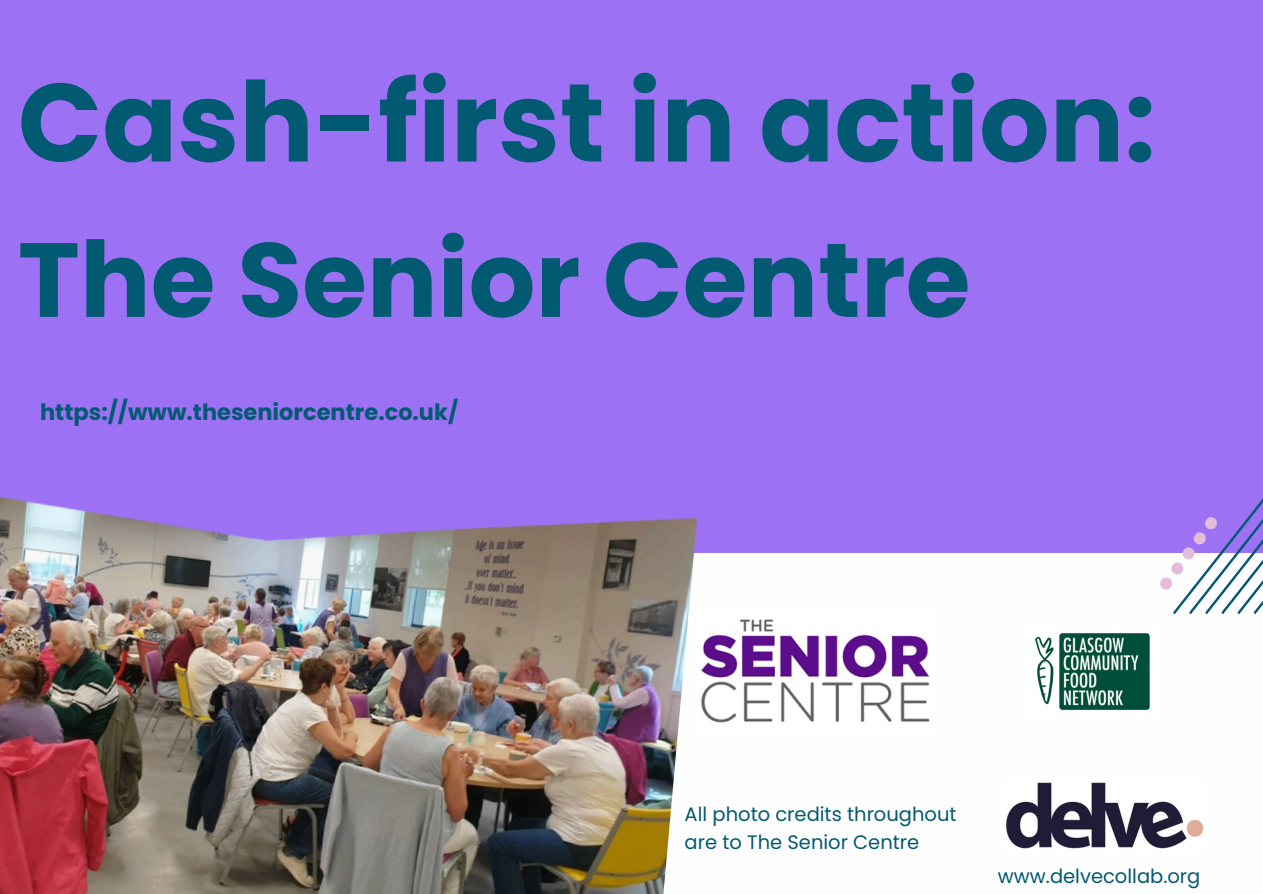
<style>
.page{position:relative;width:1263px;height:894px;background:#fff}
.page>*{position:absolute;margin:0;border:0;box-sizing:border-box;transform-origin:0 0}
.t1{font:700 110.7px "Poppins";color:#025a72}
.t2{font:700 105px "Poppins";color:#025a72}
.t3{font:700 22.5px "Poppins";color:#025a72}
.t4{font:19.5px/27px "Poppins";color:#025a72}
</style>
<div class="page">
<div style="left:0;top:0;width:1263px;height:893px;background:#9c71f4"></div>
<div style="left:0;top:553px;width:1263px;height:340px;background:#fffefe"></div>
<img style="left:1006px;top:782px;width:197px;height:67px">
<img style="left:1035px;top:633px;width:115px;height:77px">
<svg style="left:1160px;top:498px;width:103px;height:115px"></svg>
<img style="left:0;top:496px;width:697px;height:397px">
<img style="left:696px;top:607px;width:234px;height:128px">
<h1 class="t1" style="left:18px;top:45px;width:1139px">Cash-first in action:</h1>
<h1 class="t2" style="left:18px;top:206px;width:954px">The Senior Centre</h1>
<p class="t3" style="left:40px;top:396px;width:420px">https://www.theseniorcentre.co.uk/</p>
<h2 class="t4" style="left:685px;top:800px;width:273px">All photo credits throughout are to The Senior Centre</h2>
<p class="t4" style="left:998px;top:862px;width:204px">www.delvecollab.org</p>
</div>
